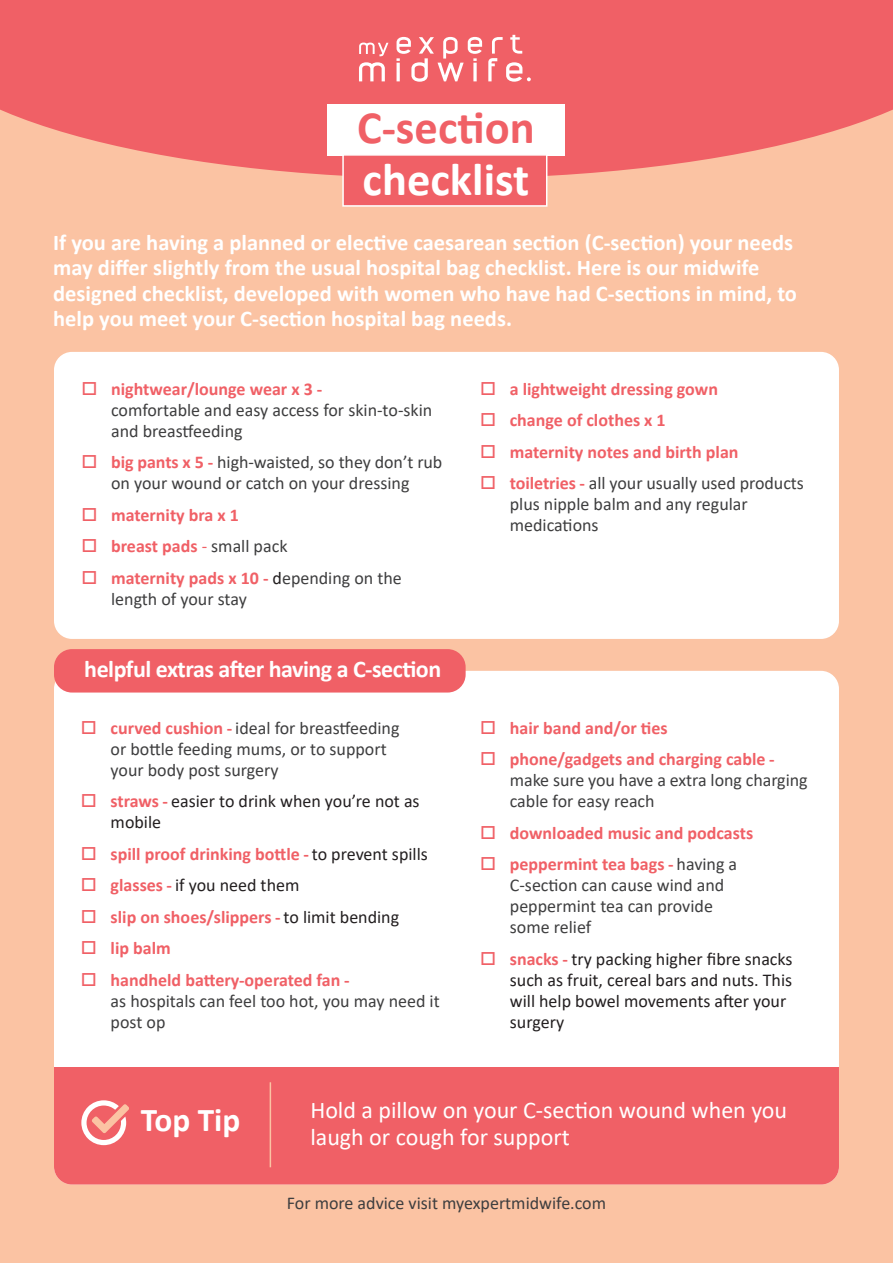
<style>
.page{position:relative;width:893px;height:1263px;background:#fbc3a3}
.page>*{position:absolute;margin:0;border:0;box-sizing:border-box;transform-origin:0 0}
.t1{font:700 46.65px "Calibri";color:#f06066}
.t2{font:700 46.5px "Calibri";color:#fff}
.t3{font:700 33.3px "Calibri";color:#fff}
.t4{font:24px/27px "Calibri";color:#fff}
.t5{font:700 24px "Calibri";letter-spacing:-.02em;color:#fff}
.t6{font:700 22.5px/25.5px "Calibri";color:#fff}
.t7{font:18px/21px "Calibri";color:#3e3e3f}
.t8{font:700 18px "Calibri";color:#f06066}
.t9{font:18px/21px "Calibri";color:#231f20}
.s1{color:#f06066}
.s2{font-weight:700;color:#f06066}
.s3{font-weight:400}
.s4{font-weight:400;color:#3e3e3f}
.s5{color:#231f20}
.s6{font-weight:400;color:#231f20}
</style>
<div class="page">
<svg style="left:0;top:0;width:893px;height:179px;background:#f16d6e"></svg>
<svg style="left:359px;top:62px;width:26px;height:19px"></svg>
<svg style="left:396px;top:37px;width:86px;height:45px;background:#f38b8f"></svg>
<svg style="left:359px;top:43px;width:29px;height:13px"></svg>
<svg style="left:488px;top:35px;width:43px;height:47px;background:#f38287"></svg>
<div style="left:327px;top:104px;width:237px;height:51px;background:#fff"></div>
<div style="left:342px;top:154px;width:205px;height:53px;background:#f06066;border:2px solid #fff"></div>
<div style="left:54px;top:352px;width:785px;height:287px;background:#fff;border-radius:18px"></div>
<div style="left:54px;top:671px;width:785px;height:513px;background:#fff;border-radius:18px"></div>
<div style="left:54px;top:1067px;width:785px;height:117px;background:#f06066"></div>
<div style="left:54px;top:649px;width:412px;height:43px;background:#f06066;border-radius:18px"></div>
<svg style="left:81px;top:1100px;width:48px;height:45px"></svg>
<hr style="left:270px;top:1082px;width:1px;height:85px;background:#fbc3a3">
<h1 class="t1" style="left:357px;top:95px;width:179px">C-section</h1>
<h2 class="t2" style="left:363px;top:147px;width:168px">checklist</h2>
<p class="t6" style="left:53px;top:229px;width:745px">If you are having a planned or elective caesarean section (C-section) your needs may differ slightly from the usual hospital bag checklist. Here is our midwife designed checklist, developed with women who have had C-sections in mind, to help you meet your C-section hospital bag needs.</p>
<p class="t7" style="left:111px;top:378px;width:323px;text-indent:-30px"><span class="s1">□</span> <span class="s2">nightwear/lounge wear x 3 -<br></span>comfortable and easy access for skin-to-skin and breastfeeding</p>
<p class="t7" style="left:81px;top:451px;width:363px;text-align:center"><span class="s1">□</span> <span class="s2">big pants x 5 -</span> high-waisted, so they don’t rub on your wound or catch on your dressing</p>
<p class="t8" style="left:81px;top:502px;width:159px">□ maternity bra x 1</p>
<p class="t8" style="left:81px;top:534px;width:208px">□ breast pads <span class="s3">-</span> <span class="s4">small pack</span></p>
<p class="t7" style="left:111px;top:567px;width:292px;text-indent:-30px"><span class="s1">□</span> <span class="s2">maternity pads x 10 -</span> <span class="s5">d</span>epending on the length of your stay</p>
<h3 class="t5" style="left:84px;top:652px;width:358px">helpful extras after having a C-section</h3>
<p class="t7" style="left:111px;top:717px;width:290px;text-indent:-30px"><span class="s1">□</span> <span class="s2">curved cushion -</span> ideal for breastfeeding or bottle feeding mums, or to support your body post surgery</p>
<p class="t9" style="left:111px;top:790px;width:311px;text-indent:-30px"><span class="s1">□</span> <span class="s2">straws -</span> easier to drink when you’re not as mobile</p>
<p class="t8" style="left:81px;top:841px;width:348px">□ spill proof drinking bottle - <span class="s6">to prevent spills</span></p>
<p class="t9" style="left:81px;top:874px;width:220px"><span class="s1">□</span> <span class="s2">glasses -</span> if you need them</p>
<p class="t8" style="left:81px;top:904px;width:320px">□ slip on shoes/slippers - <span class="s6">to limit bending</span></p>
<p class="t8" style="left:81px;top:935px;width:91px">□ lip balm</p>
<p class="t7" style="left:111px;top:969px;width:331px;text-indent:-30px"><span class="s1">□</span> <span class="s2">handheld battery-operated fan -<br></span>as hospitals can feel too hot, you may need it post op</p>
<p class="t8" style="left:480px;top:376px;width:239px">□ a lightweight dressing gown</p>
<p class="t8" style="left:480px;top:408px;width:187px">□ change of clothes x 1</p>
<p class="t8" style="left:480px;top:439px;width:260px">□ maternity notes and birth plan</p>
<p class="t7" style="left:510px;top:472px;width:296px;text-indent:-30px"><span class="s1">□</span> <span class="s2">toiletries -</span> all your usually used products plus nipple balm and any regular medications</p>
<p class="t8" style="left:480px;top:715px;width:189px">□ hair band and/or ties</p>
<p class="t7" style="left:510px;top:748px;width:299px;text-indent:-30px"><span class="s1">□</span> <span class="s2">phone/gadgets and charging cable - </span>make sure you have a extra long charging cable for easy reach</p>
<p class="t8" style="left:480px;top:820px;width:275px">□ downloaded music and podcasts</p>
<p class="t7" style="left:510px;top:853px;width:229px;text-indent:-30px"><span class="s1">□</span> <span class="s2">peppermint tea bags -</span> having a<br>C-section can cause wind and peppermint tea can provide some relief</p>
<p class="t9" style="left:510px;top:948px;width:284px;text-indent:-30px"><span class="s1">□</span> <span class="s2">snacks -</span> try packing higher fibre snacks such as fruit, cereal bars and nuts. This will help bowel movements after your surgery</p>
<h3 class="t3" style="left:141px;top:1097px;width:101px">Top Tip</h3>
<h3 class="t4" style="left:310px;top:1096px;width:478px">Hold a pillow on your C-section wound when you laugh or cough for support</h3>
<p class="t7" style="left:287px;top:1192px;width:321px">For more advice visit myexpertmidwife.com</p>
</div>
